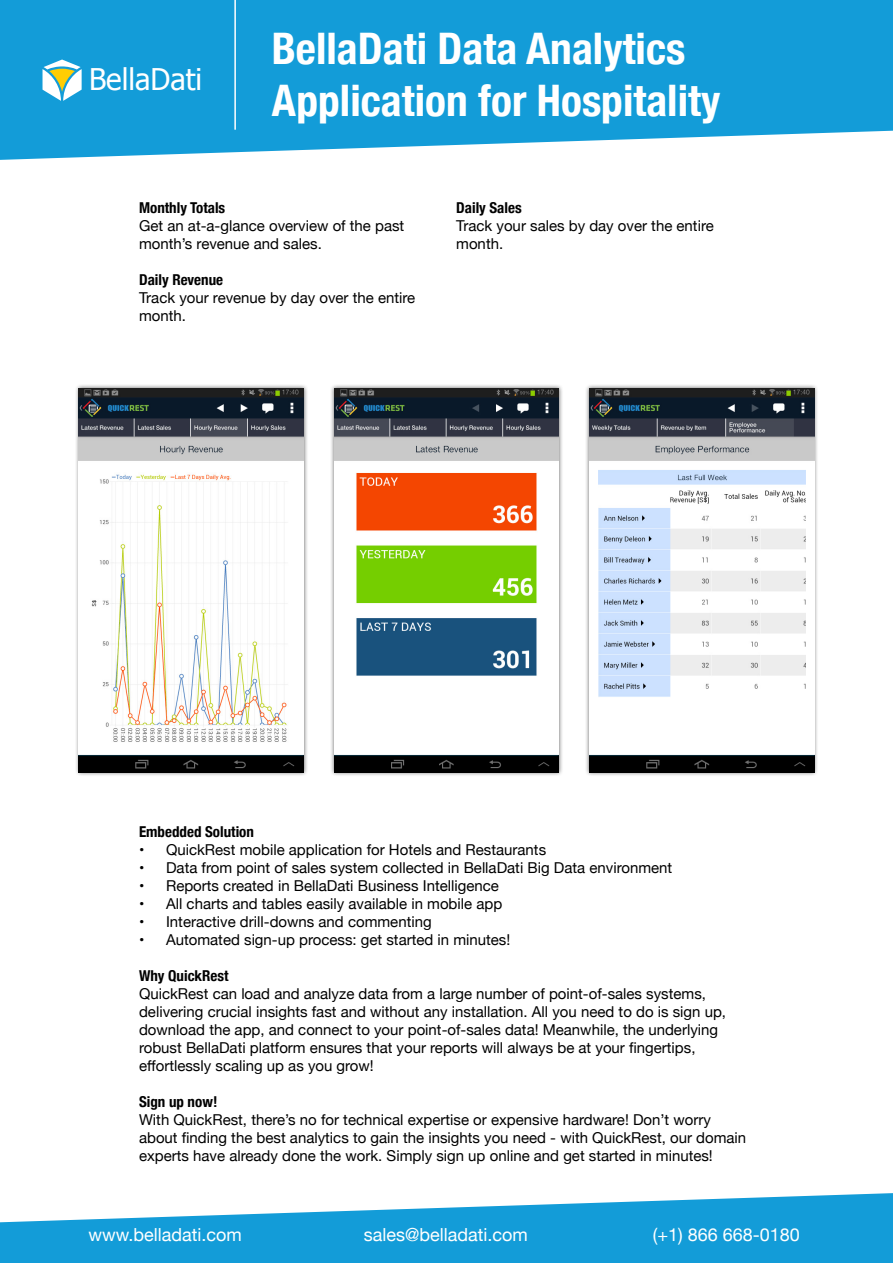
<style>
.page{position:relative;width:893px;height:1263px;background:#fff}
.page>*{position:absolute;margin:0;border:0;box-sizing:border-box;transform-origin:0 0}
.t1{font:700 condensed 43.5px/52.2px "Helvetica Neue";color:#fff}
.t2{font:29.85px "Tahoma";color:#fff}
.t3{font:18px "Helvetica Neue";color:#fff}
.t4{font:15px/18px "Helvetica Neue";color:#000}
.t5{font:700 condensed 15px "Helvetica Neue";color:#000}
</style>
<div class="page">
<svg style="left:0;top:0;width:893px;height:160px;background:#28a5db"></svg>
<svg style="left:43px;top:60px;width:39px;height:41px"></svg>
<hr style="left:234px;top:0;width:2px;height:130px;background:#fff">
<svg style="left:0;top:1193px;width:893px;height:70px;fill:#139cd8"></svg>
<div style="left:75px;top:384px;width:233px;height:393px;background:#000;opacity:.6"></div>
<img style="left:79px;top:388px;width:225px;height:384px">
<div style="left:330px;top:384px;width:234px;height:393px;background:#000;opacity:.6"></div>
<img style="left:334px;top:388px;width:225px;height:384px">
<div style="left:585px;top:384px;width:234px;height:393px;background:#000;opacity:.6"></div>
<img style="left:589px;top:388px;width:225px;height:384px">
<h2 class="t2" style="left:89px;top:59px;width:115px">BellaDati</h2>
<h1 class="t1" style="left:272px;top:19px;width:450px">BellaDati Data Analytics<br>Application for Hospitality</h1>
<p class="t5" style="left:139px;top:195px;width:88px">Monthly Totals</p>
<p class="t4" style="left:139px;top:218px;width:267px">Get an at-a-glance overview of the past month’s revenue and sales.</p>
<p class="t5" style="left:139px;top:267px;width:86px">Daily Revenue</p>
<p class="t4" style="left:139px;top:290px;width:278px">Track your revenue by day over the entire month.</p>
<p class="t5" style="left:456px;top:195px;width:67px">Daily Sales</p>
<p class="t4" style="left:456px;top:218px;width:259px">Track your sales by day over the entire month.</p>
<p class="t5" style="left:139px;top:819px;width:116px">Embedded Solution</p>
<p class="t4" style="left:139px;top:842px;width:409px">• QuickRest mobile application for Hotels and Restaurants</p>
<p class="t4" style="left:139px;top:860px;width:535px">• Data from point of sales system collected in BellaDati Big Data environment</p>
<p class="t4" style="left:139px;top:878px;width:361px">• Reports created in BellaDati Business Intelligence</p>
<p class="t4" style="left:139px;top:896px;width:365px">• All charts and tables easily available in mobile app</p>
<p class="t4" style="left:139px;top:914px;width:294px">• Interactive drill-downs and commenting</p>
<p class="t4" style="left:139px;top:932px;width:373px">• Automated sign-up process: get started in minutes!</p>
<p class="t5" style="left:139px;top:963px;width:91px">Why QuickRest</p>
<p class="t4" style="left:139px;top:986px;width:589px">QuickRest can load and analyze data from a large number of point-of-sales systems, delivering crucial insights fast and without any installation. All you need to do is sign up, download the app, and connect to your point-of-sales data! Meanwhile, the underlying robust BellaDati platform ensures that your reports will always be at your fingertips, effortlessly scaling up as you grow!</p>
<p class="t5" style="left:139px;top:1089px;width:80px">Sign up now!</p>
<p class="t4" style="left:139px;top:1112px;width:609px">With QuickRest, there’s no for technical expertise or expensive hardware! Don’t worry about finding the best analytics to gain the insights you need - with QuickRest, our domain experts have already done the work. Simply sign up online and get started in minutes!</p>
<p class="t3" style="left:89px;top:1222px;width:155px">www.belladati.com</p>
<p class="t3" style="left:364px;top:1222px;width:166px">sales@belladati.com</p>
<p class="t3" style="left:653px;top:1222px;width:149px">(+1) 866 668-0180</p>
</div>
